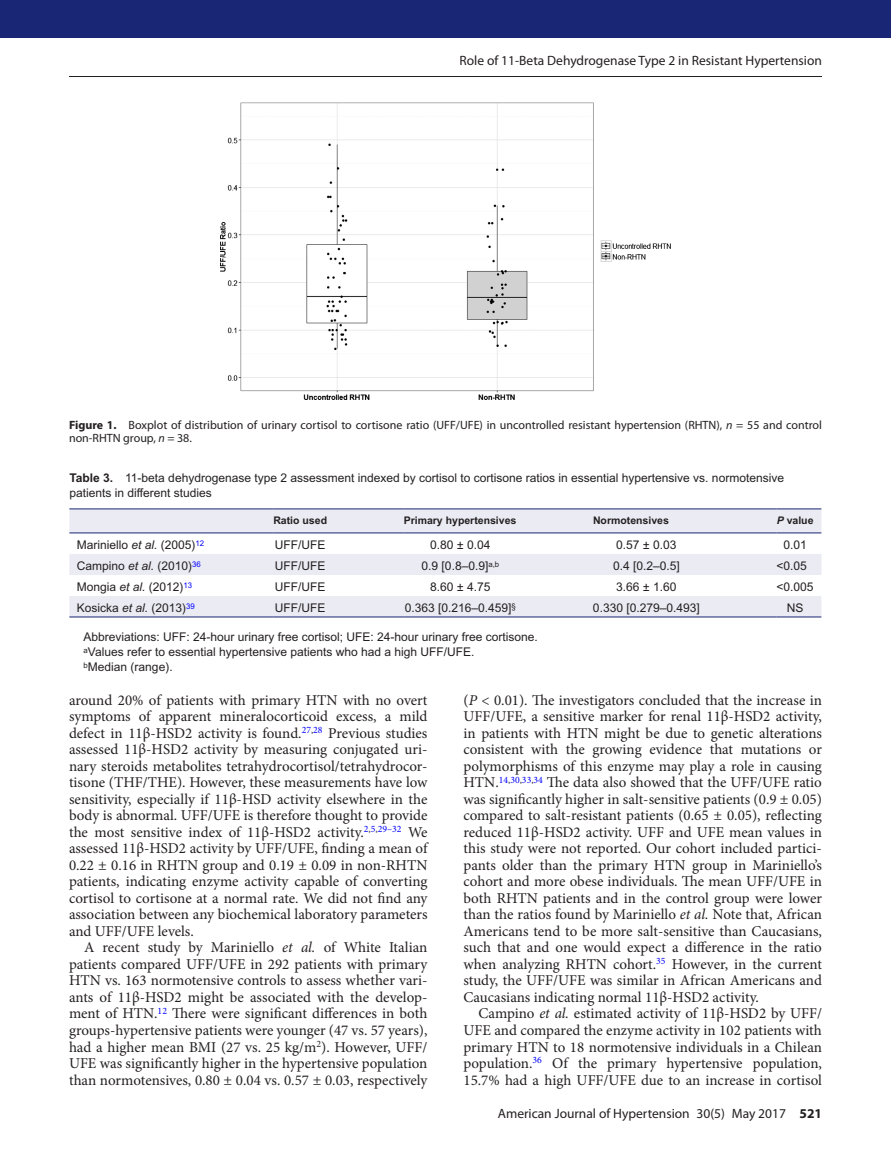
<style>
.page{position:relative;width:891px;height:1175px;background:#fff}
.page>*{position:absolute;margin:0;border:0;box-sizing:border-box;transform-origin:0 0}
.t1{font:15px/16.5px "Minion Pro";color:#231f20;text-align:justify}
.t2{font:13.5px "Myriad Pro";color:#231f20}
.t3{font:12px/15px "Arial MT Std";color:#231f20}
.t4{font:12px/13.5px "Myriad Pro";color:#231f20}
.t5{font:700 10.5px "Arial MT Std";color:#231f20}
.s1{font-weight:700}
.s2{font-style:italic}
</style>
<div class="page">
<hr style="left:69px;top:76px;width:753px;height:1px;background:#231f20">
<div style="left:0;top:0;width:891px;height:38px;background:#192575"></div>
<div style="left:69px;top:509px;width:752px;height:107px;background:#ebebf4"></div>
<svg style="left:69px;top:533px;width:752px;height:63px"></svg>
<hr style="left:69px;top:616px;width:204px;height:1px;background:#192575">
<hr style="left:273px;top:616px;width:131px;height:1px;background:#192575">
<hr style="left:404px;top:616px;width:189px;height:1px;background:#192575">
<hr style="left:593px;top:616px;width:183px;height:1px;background:#192575">
<hr style="left:776px;top:616px;width:45px;height:1px;background:#192575">
<hr style="left:69px;top:508px;width:204px;height:1px;background:#192575">
<hr style="left:273px;top:508px;width:131px;height:1px;background:#192575">
<hr style="left:404px;top:508px;width:189px;height:1px;background:#192575">
<hr style="left:593px;top:508px;width:183px;height:1px;background:#192575">
<hr style="left:776px;top:508px;width:45px;height:1px;background:#192575">
<hr style="left:69px;top:532px;width:204px;height:1px;background:#192575">
<hr style="left:273px;top:532px;width:131px;height:1px;background:#192575">
<hr style="left:404px;top:532px;width:189px;height:1px;background:#192575">
<hr style="left:593px;top:532px;width:183px;height:1px;background:#192575">
<hr style="left:776px;top:532px;width:45px;height:1px;background:#192575">
<img style="left:220px;top:102px;width:451px;height:298px">
<p class="t2" style="left:459px;top:52px;width:364px">Role of 11-Beta Dehydrogenase Type 2 in Resistant Hypertension</p>
<p class="t4" style="left:69px;top:418px;width:754px"><span class="s1">Figure 1.</span> Boxplot of distribution of urinary cortisol to cortisone ratio (UFF/UFE) in uncontrolled resistant hypertension (RHTN), <span class="s2">n</span> = 55 and control non-RHTN group, <span class="s2">n</span> = 38.</p>
<p class="t3" style="left:69px;top:469px;width:716px"><span class="s1">Table 3.</span> 11-beta dehydrogenase type 2 assessment indexed by cortisol to cortisone ratios in essential hypertensive vs. normotensive patients in different studies</p>
<p class="t5" style="left:273px;top:514px;width:55px">Ratio used</p>
<p class="t5" style="left:404px;top:514px;width:114px">Primary hypertensives</p>
<p class="t5" style="left:593px;top:514px;width:77px">Normotensives</p>
<p class="t5" style="left:777px;top:514px;width:38px"><span class="s2">P</span> value</p>
<p class="t3" style="left:77px;top:537px;width:129px">Mariniello <span class="s2">et al.</span> (2005)<sup>12</sup></p>
<p class="t3" style="left:275px;top:537px;width:52px">UFF/UFE</p>
<p class="t3" style="left:430px;top:537px;width:62px">0.80 ± 0.04</p>
<p class="t3" style="left:616px;top:537px;width:62px">0.57 ± 0.03</p>
<p class="t3" style="left:783px;top:537px;width:25px">0.01</p>
<p class="t3" style="left:77px;top:558px;width:126px">Campino <span class="s2">et al.</span> (2010)<sup>36</sup></p>
<p class="t3" style="left:275px;top:558px;width:52px">UFF/UFE</p>
<p class="t3" style="left:422px;top:558px;width:79px">0.9 [0.8–0.9]<sup>a,b</sup></p>
<p class="t3" style="left:613px;top:558px;width:68px">0.4 [0.2–0.5]</p>
<p class="t3" style="left:776px;top:558px;width:32px">&lt;0.05</p>
<p class="t3" style="left:77px;top:579px;width:117px">Mongia <span class="s2">et al.</span> (2012)<sup>13</sup></p>
<p class="t3" style="left:275px;top:579px;width:52px">UFF/UFE</p>
<p class="t3" style="left:430px;top:579px;width:62px">8.60 ± 4.75</p>
<p class="t3" style="left:616px;top:579px;width:62px">3.66 ± 1.60</p>
<p class="t3" style="left:776px;top:579px;width:39px">&lt;0.005</p>
<p class="t3" style="left:77px;top:600px;width:120px">Kosicka <span class="s2">et al.</span> (2013)<sup>39</sup></p>
<p class="t3" style="left:275px;top:600px;width:52px">UFF/UFE</p>
<p class="t3" style="left:405px;top:600px;width:113px">0.363 [0.216–0.459]<sup>§</sup></p>
<p class="t3" style="left:593px;top:600px;width:108px">0.330 [0.279–0.493]</p>
<p class="t3" style="left:787px;top:600px;width:18px">NS</p>
<p class="t3" style="left:84px;top:629px;width:456px">Abbreviations: UFF: 24-hour urinary free cortisol; UFE: 24-hour urinary free cortisone. <sup>a</sup>Values refer to essential hypertensive patients who had a high UFF/UFE.<br><sup>b</sup>Median (range).</p>
<p class="t1" style="left:69px;top:691px;width:360px">around 20% of patients with primary HTN with no overt symptoms of apparent mineralocorticoid excess, a mild defect in 11β-HSD2 activity is found.<sup>27</sup><sup>,</sup><sup>28</sup> Previous studies assessed 11β-HSD2 activity by measuring conjugated uri&shy;nary steroids metabolites tetrahydrocortisol/tetrahydrocor&shy;tisone (THF/THE). However, these measurements have low sensitivity, especially if 11β-HSD activity elsewhere in the body is abnormal. UFF/UFE is therefore thought to provide the most sensitive index of 11β-HSD2 activity.<sup>2</sup><sup>,</sup><sup>5</sup><sup>,</sup><sup>29–32</sup> We assessed 11β-HSD2 activity by UFF/UFE, finding a mean of 0.22 ± 0.16 in RHTN group and 0.19 ± 0.09 in non-RHTN patients, indicating enzyme activity capable of converting cortisol to cortisone at a normal rate. We did not find any association between any biochemical laboratory parameters and UFF/UFE levels.</p>
<p class="t1" style="left:69px;top:939px;width:360px;text-indent:15px">A recent study by Mariniello <span class="s2">et al.</span> of White Italian patients compared UFF/UFE in 292 patients with primary HTN vs. 163 normotensive controls to assess whether vari&shy;ants of 11β-HSD2 might be associated with the develop&shy;ment of HTN.<sup>12</sup> There were significant differences in both groups-hypertensive patients were younger (47 vs. 57 years), had a higher mean BMI (27 vs. 25 kg/m<sup>2</sup>). However, UFF/ UFE was significantly higher in the hypertensive population than normotensives, 0.80 ± 0.04 vs. 0.57 ± 0.03, respectively</p>
<p class="t1" style="left:463px;top:691px;width:360px">(<span class="s2">P</span> &lt; 0.01). The investigators concluded that the increase in UFF/UFE, a sensitive marker for renal 11β-HSD2 activity, in patients with HTN might be due to genetic alterations consistent with the growing evidence that mutations or polymorphisms of this enzyme may play a role in causing HTN.<sup>14</sup><sup>,</sup><sup>30</sup><sup>,</sup><sup>33</sup><sup>,</sup><sup>34</sup> The data also showed that the UFF/UFE ratio was significantly higher in salt-sensitive patients (0.9 ± 0.05) compared to salt-resistant patients (0.65 ± 0.05), reflecting reduced 11β-HSD2 activity. UFF and UFE mean values in this study were not reported. Our cohort included partici&shy;pants older than the primary HTN group in Mariniello’s cohort and more obese individuals. The mean UFF/UFE in both RHTN patients and in the control group were lower than the ratios found by Mariniello <span class="s2">et al.</span> Note that, African Americans tend to be more salt-sensitive than Caucasians, such that and one would expect a difference in the ratio when analyzing RHTN cohort.<sup>35</sup> However, in the current study, the UFF/UFE was similar in African Americans and Caucasians indicating normal 11β-HSD2 activity.</p>
<p class="t1" style="left:463px;top:1005px;width:360px;text-indent:15px">Campino <span class="s2">et al.</span> estimated activity of 11β-HSD2 by UFF/ UFE and compared the enzyme activity in 102 patients with primary HTN to 18 normotensive individuals in a Chilean population.<sup>36</sup> Of the primary hypertensive population, 15.7% had a high UFF/UFE due to an increase in cortisol</p>
<p class="t2" style="left:498px;top:1105px;width:326px">American Journal of Hypertension 30(5) May 2017 <span class="s1">521</span></p>
</div>
